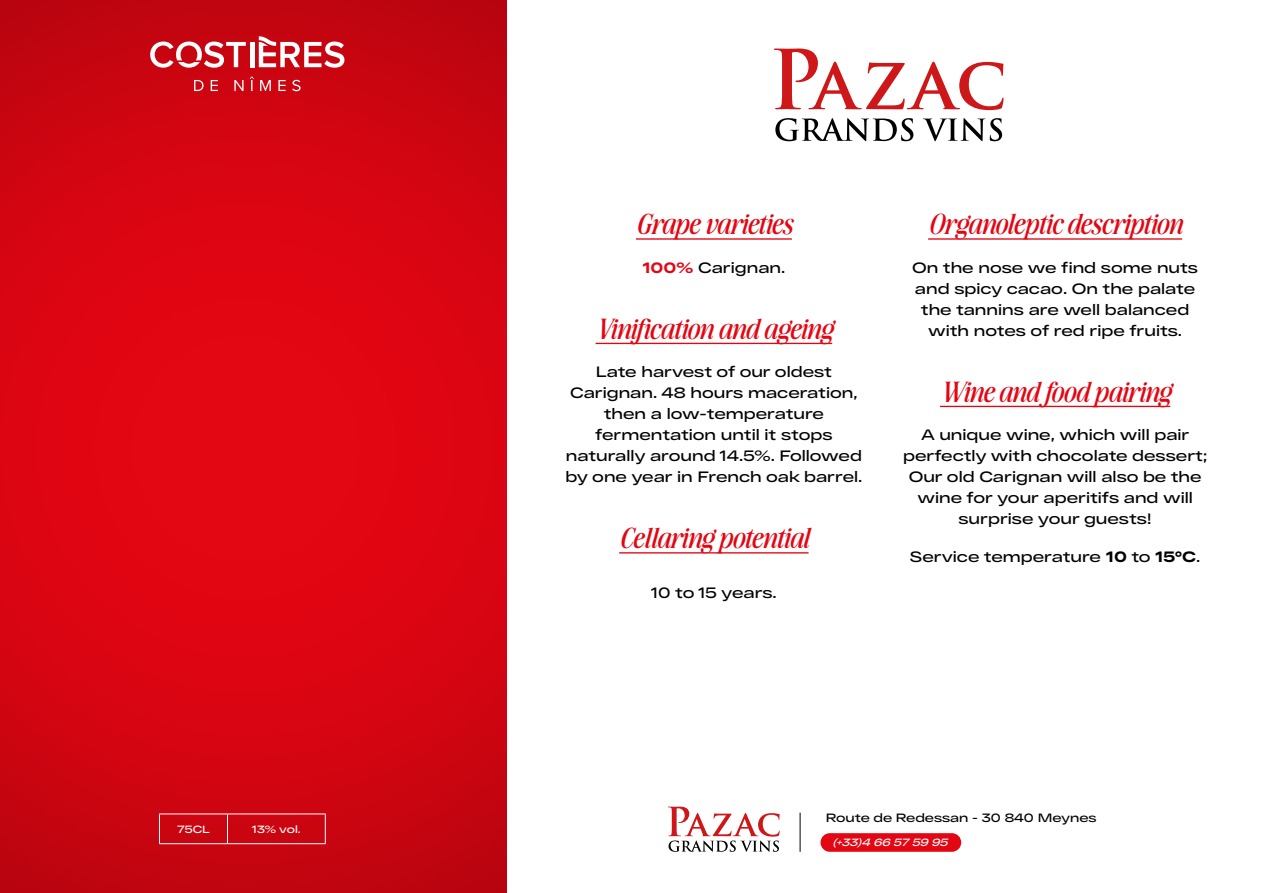
<style>
.page{position:relative;width:1263px;height:893px;background:#fff}
.page>*{position:absolute;margin:0;border:0;box-sizing:border-box;transform-origin:0 0}
.t1{font:27px "Awesome Serif Italic Sm";color:#e30613}
.t2{font:600 15px/21px "RF Dewi Expanded";color:#000;text-align:center}
.t3{font:600 12px "RF Dewi Expanded";color:#000}
.t4{font:italic 600 10.5px "RF Dewi Expanded";color:#fff}
.t5{font:600 10.5px "RF Dewi Expanded";color:#fff}
.s1{font-weight:800;color:#e30613}
.s2{font-weight:800}
</style>
<div class="page">
<svg style="left:775px;top:118px;width:138px;height:23px"></svg>
<svg style="left:923px;top:118px;width:79px;height:23px"></svg>
<svg style="left:774px;top:49px;width:229px;height:61px"></svg>
<img style="left:0;top:0;width:506px;height:893px">
<hr style="left:159px;top:813px;width:68px;height:1px;background:#fff">
<svg style="left:159px;top:814px;width:1px;height:29px"></svg>
<hr style="left:227px;top:813px;width:99px;height:1px;background:#fff">
<svg style="left:227px;top:814px;width:1px;height:29px"></svg>
<svg style="left:325px;top:814px;width:1px;height:29px"></svg>
<hr style="left:159px;top:843px;width:68px;height:1px;background:#fff">
<hr style="left:227px;top:843px;width:99px;height:1px;background:#fff">
<svg style="left:668px;top:807px;width:112px;height:45px"></svg>
<div style="left:820px;top:833px;width:141px;height:19px;background:#e30613;border-radius:9px"></div>
<hr style="left:800px;top:813px;width:1px;height:39px;background:#000">
<hr style="left:636px;top:238px;width:156px;height:2px;background:#e30613">
<hr style="left:596px;top:343px;width:236px;height:1px;background:#e30613">
<hr style="left:619px;top:552px;width:189px;height:1px;background:#e30613">
<hr style="left:928px;top:238px;width:254px;height:2px;background:#e30613">
<hr style="left:940px;top:406px;width:230px;height:1px;background:#e30613">
<svg style="left:194px;top:80px;width:10px;height:11px"></svg>
<svg style="left:211px;top:80px;width:7px;height:11px"></svg>
<svg style="left:234px;top:80px;width:10px;height:11px"></svg>
<svg style="left:250px;top:77px;width:4px;height:14px"></svg>
<svg style="left:260px;top:80px;width:11px;height:11px"></svg>
<svg style="left:278px;top:80px;width:8px;height:11px"></svg>
<svg style="left:292px;top:80px;width:9px;height:11px"></svg>
<div style="left:250px;top:42px;width:5px;height:25px;background:#fff"></div>
<svg style="left:259px;top:36px;width:85px;height:32px"></svg>
<svg style="left:150px;top:42px;width:96px;height:26px"></svg>
<svg style="left:637px;top:238px;width:66px;height:2px"></svg>
<svg style="left:631px;top:342px;width:44px;height:1px"></svg>
<svg style="left:746px;top:342px;width:63px;height:1px"></svg>
<svg style="left:820px;top:342px;width:13px;height:2px"></svg>
<svg style="left:700px;top:552px;width:34px;height:2px"></svg>
<svg style="left:929px;top:238px;width:54px;height:2px"></svg>
<svg style="left:1014px;top:238px;width:26px;height:2px"></svg>
<svg style="left:1102px;top:238px;width:43px;height:2px"></svg>
<svg style="left:1026px;top:405px;width:32px;height:1px"></svg>
<svg style="left:1076px;top:405px;width:71px;height:1px"></svg>
<svg style="left:1158px;top:405px;width:13px;height:2px"></svg>
<p class="t5" style="left:177px;top:823px;width:34px">75CL</p>
<p class="t5" style="left:252px;top:823px;width:50px">13% vol.</p>
<h1 class="t1" style="left:704px;top:208px;width:90px">❖ ▼▲</h1>
<p class="t2" style="left:642px;top:257px;width:144px"><span class="s1">100%</span> Carignan.</p>
<h1 class="t1" style="left:615px;top:312px;width:132px">■ ▼□■ ■</h1>
<h1 class="t1" style="left:805px;top:312px;width:16px">■</h1>
<p class="t2" style="left:565px;top:361px;width:298px">Late harvest of our oldest<br>Carignan. 48 hours maceration, then a low-temperature fermentation until it stops naturally around 14.5%. Followed by one year in French oak barrel.</p>
<h1 class="t1" style="left:643px;top:522px;width:167px">●● ■ □▼ ■▼ ●</h1>
<p class="t2" style="left:651px;top:582px;width:127px">10 to 15 years.</p>
<h1 class="t1" style="left:980px;top:208px;width:66px">■□● ▼</h1>
<h1 class="t1" style="left:1090px;top:208px;width:93px">▲ ▼□■</h1>
<p class="t2" style="left:912px;top:257px;width:287px">On the nose we find some nuts and spicy cacao. On the palate the tannins are well balanced with notes of red ripe fruits.</p>
<h1 class="t1" style="left:968px;top:375px;width:108px">■ ■ □□</h1>
<h1 class="t1" style="left:1143px;top:375px;width:16px">■</h1>
<p class="t2" style="left:903px;top:424px;width:306px">A unique wine, which will pair perfectly with chocolate dessert;<br>Our old Carignan will also be the wine for your aperitifs and will surprise your guests!</p>
<p class="t2" style="left:910px;top:546px;width:292px">Service temperature <span class="s2">10</span> to <span class="s2">15°C</span>.</p>
<p class="t3" style="left:826px;top:811px;width:272px">Route de Redessan - 30 840 Meynes</p>
<p class="t4" style="left:832px;top:836px;width:120px">(+33)4 66 57 59 95</p>
</div>
